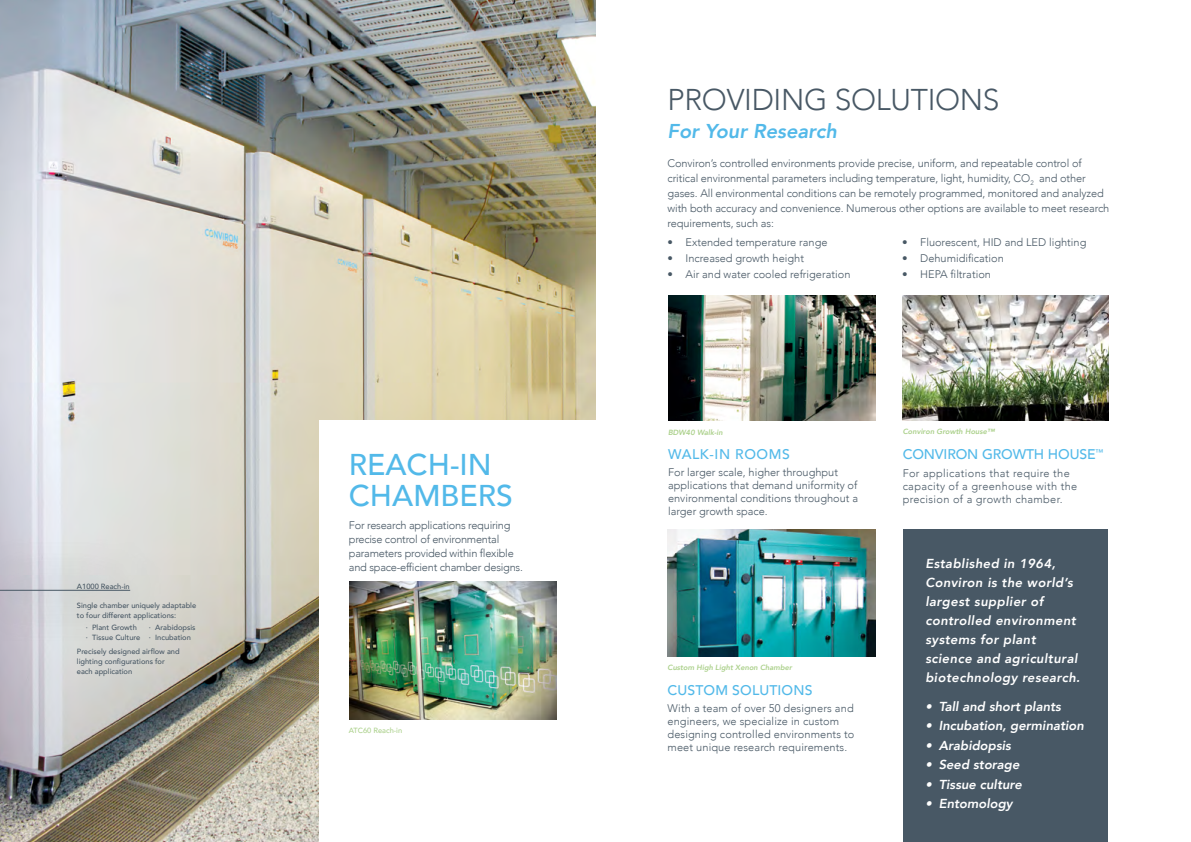
<style>
.page{position:relative;width:1191px;height:842px;background:#fff}
.page>*{position:absolute;margin:0;border:0;box-sizing:border-box;transform-origin:0 0}
.t1{font:300 30px "Avenir";letter-spacing:-.01em;color:#485865}
.t2{font:500 30px/31px "Avenir";color:#52b9e9}
.t3{font:italic 800 20px "Avenir";color:#52b9e9}
.t4{font:500 14px "Avenir";letter-spacing:-.01em;color:#52b9e9}
.t5{font:500 14px "Avenir";letter-spacing:.01em;color:#52b9e9}
.t6{font:500 14px "Avenir";letter-spacing:.04em;color:#52b9e9}
.t7{font:italic 800 13px/19px "Avenir";letter-spacing:.03em;color:#fff}
.t8{font:italic 800 13px "Avenir";color:#fff}
.t9{font:300 11px/15px "Avenir";letter-spacing:-.01em;color:#485865}
.t10{font:300 11px/13px "Avenir";letter-spacing:.01em;color:#485865}
.t11{font:300 11px/13px "Avenir";letter-spacing:.03em;color:#485865}
.t12{font:500 7.5px/10px "Avenir";color:#485865}
.t13{font:italic 800 7.5px "Avenir";color:#acd18c}
.t14{font:500 7.5px "Avenir";color:#acd18c}
</style>
<div class="page">
<img style="left:0;top:0;width:595px;height:842px">
<div style="left:903px;top:530px;width:204px;height:312px;background:#485865"></div>
<img style="left:667px;top:530px;width:208px;height:126px">
<img style="left:902px;top:296px;width:206px;height:125px">
<img style="left:668px;top:296px;width:207px;height:125px">
<div style="left:319px;top:421px;width:285px;height:421px;background:#fff"></div>
<img style="left:349px;top:581px;width:208px;height:138px">
<div style="left:0;top:535px;width:174px;height:110px;background:#000;opacity:.75"></div>
<hr style="left:0;top:590px;width:130px;height:1px;background:#485865">
<p class="t12" style="left:77px;top:581px;width:54px">A1000 Reach-in</p>
<p class="t12" style="left:77px;top:600px;width:121px">Single chamber uniquely adaptable to four different applications:</p>
<p class="t12" style="left:86px;top:622px;width:52px">· Plant Growth</p>
<p class="t12" style="left:86px;top:622px;width:111px;text-indent:63px">· Arabidopsis · Tissue Culture · Incubation</p>
<p class="t12" style="left:77px;top:646px;width:104px">Precisely designed airflow and lighting configurations for each application</p>
<h1 class="t2" style="left:349px;top:448px;width:165px">REACH-IN<br>CHAMBERS</h1>
<p class="t9" style="left:349px;top:519px;width:176px;line-height:14px">For research applications requiring precise control of environmental parameters provided within flexible and space-efficient chamber designs.</p>
<p class="t14" style="left:349px;top:724px;width:55px">ATC60 Reach-in</p>
<h1 class="t1" style="left:667px;top:82px;width:334px">PROVIDING SOLUTIONS</h1>
<h2 class="t3" style="left:667px;top:119px;width:171px">For Your Research</h2>
<p class="t9" style="left:667px;top:155px;width:443px">Conviron’s controlled environments provide precise, uniform, and repeatable control of critical environmental parameters including temperature, light, humidity, CO<sub>2</sub> and other gases. All environmental conditions can be remotely programmed, monitored and analyzed with both accuracy and convenience. Numerous other options are available to meet research requirements, such as:</p>
<p class="t9" style="left:667px;top:234px;width:162px">• Extended temperature range</p>
<p class="t9" style="left:667px;top:250px;width:138px">• Increased growth height</p>
<p class="t9" style="left:667px;top:266px;width:184px">• Air and water cooled refrigeration</p>
<p class="t9" style="left:902px;top:234px;width:186px">• Fluorescent, HID and LED lighting</p>
<p class="t9" style="left:902px;top:250px;width:103px">• Dehumidification</p>
<p class="t9" style="left:902px;top:266px;width:90px">• HEPA filtration</p>
<p class="t13" style="left:668px;top:428px;width:56px">BDW40 Walk-in</p>
<p class="t6" style="left:668px;top:442px;width:123px">WALK-IN ROOMS</p>
<p class="t9" style="left:668px;top:466px;width:192px;line-height:13px">For larger scale, higher throughput applications that demand uniformity of environmental conditions throughout a larger growth space.</p>
<p class="t13" style="left:667px;top:663px;width:126px">Custom High Light Xenon Chamber</p>
<p class="t5" style="left:667px;top:678px;width:146px">CUSTOM SOLUTIONS</p>
<p class="t10" style="left:667px;top:702px;width:188px">With a team of over 50 designers and engineers, we specialize in custom designing controlled environments to meet unique research requirements.</p>
<p class="t13" style="left:902px;top:427px;width:93px">Conviron Growth House™</p>
<p class="t4" style="left:902px;top:442px;width:202px">CONVIRON GROWTH HOUSE<sup>™</sup></p>
<p class="t11" style="left:902px;top:467px;width:176px">For applications that require the capacity of a greenhouse with the precision of a growth chamber.</p>
<p class="t7" style="left:925px;top:554px;width:156px">Established in 1964,<br>Conviron is the world’s largest supplier of controlled environment systems for plant science and agricultural biotechnology research.</p>
<p class="t8" style="left:925px;top:698px;width:137px">• Tall and short plants</p>
<p class="t8" style="left:925px;top:718px;width:160px">• Incubation, germination</p>
<p class="t8" style="left:925px;top:737px;width:87px">• Arabidopsis</p>
<p class="t8" style="left:925px;top:757px;width:96px">• Seed storage</p>
<p class="t8" style="left:925px;top:776px;width:98px">• Tissue culture</p>
<p class="t8" style="left:925px;top:796px;width:89px">• Entomology</p>
</div>
